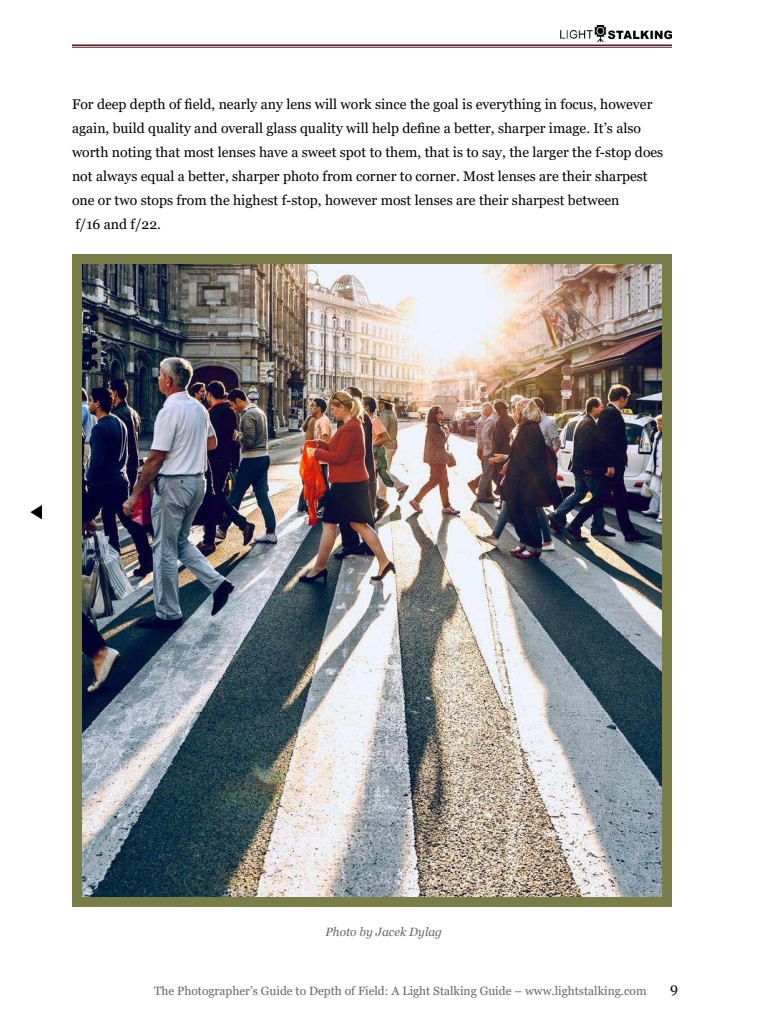
<style>
.page{position:relative;width:768px;height:1024px;background:#fff}
.page>*{position:absolute;margin:0;border:0;box-sizing:border-box;transform-origin:0 0}
.t1{font:14px/24px "Georgia";color:#000}
.t2{font:12px "Georgia";color:#666}
.t3{font:italic 12px "Georgia";color:#666}
</style>
<div class="page">
<hr style="left:72px;top:44px;width:600px;height:2px;background:#511d25">
<hr style="left:72px;top:47px;width:600px;height:1px;background:#511d25">
<img style="left:560px;top:25px;width:112px;height:16px">
<svg style="left:31px;top:506px;width:10px;height:12px"></svg>
<img style="left:83px;top:265px;width:578px;height:631px">
<div style="left:72px;top:254px;width:600px;height:653px;border:10px solid #797e48"></div>
<p class="t1" style="left:72px;top:92px;width:593px">For deep depth of field, nearly any lens will work since the goal is everything in focus, however again, build quality and overall glass quality will help define a better, sharper image. It’s also worth noting that most lenses have a sweet spot to them, that is to say, the larger the f-stop does not always equal a better, sharper photo from corner to corner. Most lenses are their sharpest one or two stops from the highest f-stop, however most lenses are their sharpest between<br>f/16 and f/22.</p>
<p class="t3" style="left:326px;top:927px;width:118px">Photo by Jacek Dylag</p>
<p class="t2" style="left:154px;top:986px;width:494px">The Photographer’s Guide to Depth of Field: A Light Stalking Guide – www.lightstalking.com</p>
<p class="t1" style="left:670px;top:977px;width:9px">9</p>
</div>
